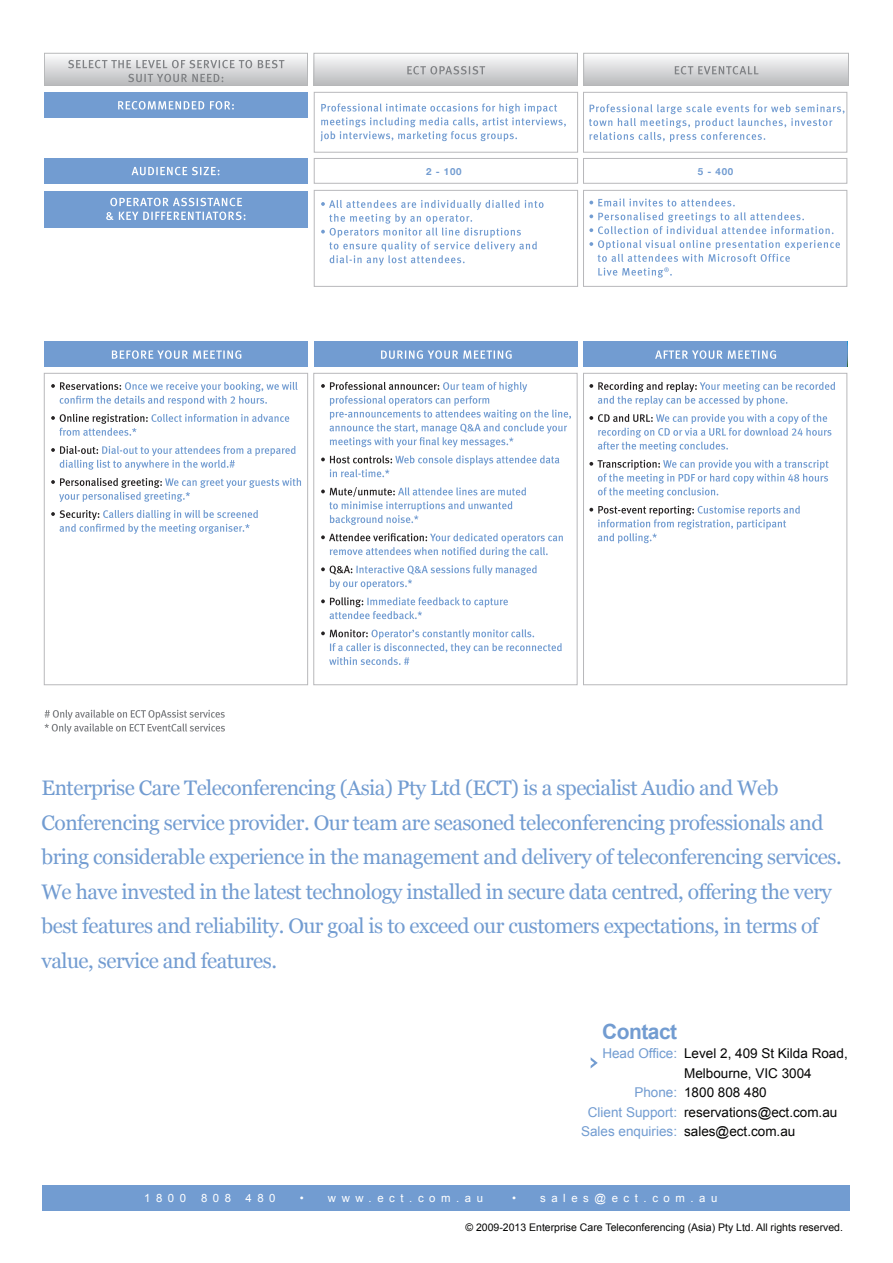
<style>
.page{position:relative;width:893px;height:1263px;background:#fff}
.page>*{position:absolute;margin:0;border:0;box-sizing:border-box;transform-origin:0 0}
.t1{font:21px/34.5px "Georgia";letter-spacing:-.025em;color:#729cd1}
.t2{font:700 21px "Arial";letter-spacing:-.025em;color:#729cd1}
.t3{font:13.5px/19.5px "Arial";color:#050504}
.t4{font:13.5px/19.5px "Arial";color:#729cd1;text-align:right}
.t5{font:11.4px "Arial";letter-spacing:.49em;color:#fff}
.t6{font:10.5px "Arial";color:#050504}
.t7{font:700 9.75px "Helvetica Neue";letter-spacing:.075em;color:#729cd1}
</style>
<div class="page">
<div style="left:583px;top:190px;width:264px;height:97px;border:1px solid #b8b8bb"></div>
<div style="left:314px;top:190px;width:264px;height:97px;border:1px solid #b8b8bb"></div>
<div style="left:583px;top:92px;width:264px;height:61px;border:1px solid #b8b8bb"></div>
<div style="left:44px;top:373px;width:264px;height:312px;border:1px solid #b8b8bb"></div>
<svg style="left:51px;top:510px;width:207px;height:24px"></svg>
<svg style="left:51px;top:478px;width:250px;height:24px"></svg>
<svg style="left:51px;top:446px;width:245px;height:24px"></svg>
<svg style="left:51px;top:414px;width:238px;height:22px"></svg>
<svg style="left:51px;top:382px;width:247px;height:24px"></svg>
<svg style="left:589px;top:505px;width:211px;height:38px"></svg>
<svg style="left:589px;top:460px;width:239px;height:37px"></svg>
<svg style="left:589px;top:414px;width:242px;height:37px"></svg>
<svg style="left:589px;top:382px;width:246px;height:24px"></svg>
<svg style="left:321px;top:629px;width:241px;height:36px"></svg>
<svg style="left:321px;top:597px;width:187px;height:22px"></svg>
<svg style="left:321px;top:565px;width:216px;height:24px"></svg>
<svg style="left:321px;top:533px;width:242px;height:24px"></svg>
<svg style="left:321px;top:487px;width:205px;height:38px"></svg>
<svg style="left:321px;top:455px;width:238px;height:22px"></svg>
<svg style="left:321px;top:382px;width:250px;height:65px"></svg>
<svg style="left:46px;top:58px;width:260px;height:26px;background:#d2d3d5"></svg>
<div style="left:44px;top:53px;width:264px;height:33px;border:1px solid #808285"></div>
<svg style="left:128px;top:74px;width:95px;height:8px"></svg>
<svg style="left:68px;top:60px;width:216px;height:8px;background:#c4c5c7"></svg>
<svg style="left:585px;top:58px;width:262px;height:26px;background:#d6d7d8"></svg>
<div style="left:583px;top:53px;width:266px;height:33px;border:1px solid #808285"></div>
<svg style="left:675px;top:66px;width:83px;height:8px"></svg>
<svg style="left:316px;top:58px;width:260px;height:26px;background:#d6d7d8"></svg>
<div style="left:314px;top:53px;width:264px;height:33px;border:1px solid #808285"></div>
<svg style="left:407px;top:66px;width:78px;height:9px"></svg>
<div style="left:44px;top:93px;width:264px;height:25px;background:#729cd1"></div>
<svg style="left:118px;top:101px;width:116px;height:9px"></svg>
<svg style="left:589px;top:104px;width:255px;height:38px"></svg>
<div style="left:44px;top:191px;width:264px;height:36px;background:#729cd1"></div>
<svg style="left:106px;top:212px;width:139px;height:8px"></svg>
<svg style="left:110px;top:198px;width:132px;height:8px"></svg>
<svg style="left:589px;top:240px;width:251px;height:38px"></svg>
<svg style="left:589px;top:198px;width:244px;height:36px"></svg>
<div style="left:44px;top:158px;width:264px;height:25px;background:#729cd1"></div>
<svg style="left:132px;top:167px;width:87px;height:8px"></svg>
<div style="left:44px;top:342px;width:264px;height:25px;background:#729cd1"></div>
<svg style="left:112px;top:350px;width:129px;height:9px"></svg>
<div style="left:584px;top:342px;width:263px;height:25px;background:#729cd1"></div>
<svg style="left:655px;top:350px;width:121px;height:9px"></svg>
<div style="left:314px;top:342px;width:263px;height:25px;background:#729cd1"></div>
<svg style="left:381px;top:350px;width:131px;height:9px"></svg>
<svg style="left:45px;top:710px;width:180px;height:24px"></svg>
<svg style="left:321px;top:200px;width:223px;height:65px"></svg>
<div style="left:313px;top:373px;width:264px;height:312px;border:1px solid #b8b8bb"></div>
<div style="left:583px;top:373px;width:264px;height:312px;border:1px solid #b8b8bb"></div>
<div style="left:314px;top:92px;width:264px;height:61px;border:1px solid #b8b8bb"></div>
<svg style="left:320px;top:103px;width:246px;height:38px"></svg>
<div style="left:314px;top:158px;width:264px;height:26px;border:1px solid #b8b8bb"></div>
<div style="left:583px;top:158px;width:264px;height:26px;border:1px solid #b8b8bb"></div>
<svg style="left:591px;top:1057px;width:7px;height:11px"></svg>
<div style="left:42px;top:1185px;width:808px;height:25px;background:#729cd1"></div>
<p class="t7" style="left:426px;top:165px;width:37px">2 - 100</p>
<p class="t7" style="left:698px;top:165px;width:37px">5 - 400</p>
<p class="t1" style="left:42px;top:771px;width:802px">Enterprise Care Teleconferencing (Asia) Pty Ltd (ECT) is a specialist Audio and Web Conferencing service provider. Our team are seasoned teleconferencing professionals and bring considerable experience in the management and delivery of teleconferencing services.<br>We have invested in the latest technology installed in secure data centred, offering the very best features and reliability. Our goal is to exceed our customers expectations, in terms of value, service and features.</p>
<p class="t2" style="left:602px;top:1019px;width:77px">Contact</p>
<p class="t4" style="left:602px;top:1043px;width:76px">Head Office:</p>
<p class="t4" style="left:581px;top:1082px;width:98px">Phone:<br>Client Support:<br>Sales enquiries:</p>
<p class="t3" style="left:684px;top:1044px;width:165px">Level 2, 409 St Kilda Road,<br>Melbourne, VIC 3004<br>1800 808 480 reservations@ect.com.au sales@ect.com.au</p>
<p class="t5" style="left:144px;top:1191px;width:44px">1800</p>
<p class="t5" style="left:201px;top:1191px;width:32px">808</p>
<p class="t5" style="left:245px;top:1191px;width:32px">480</p>
<p class="t5" style="left:300px;top:1191px;width:185px">• www.ect.com.au</p>
<p class="t5" style="left:512px;top:1191px;width:207px">• sales@ect.com.au</p>
<p class="t6" style="left:465px;top:1221px;width:379px">© 2009-2013 Enterprise Care Teleconferencing (Asia) Pty Ltd. All rights reserved.</p>
</div>
